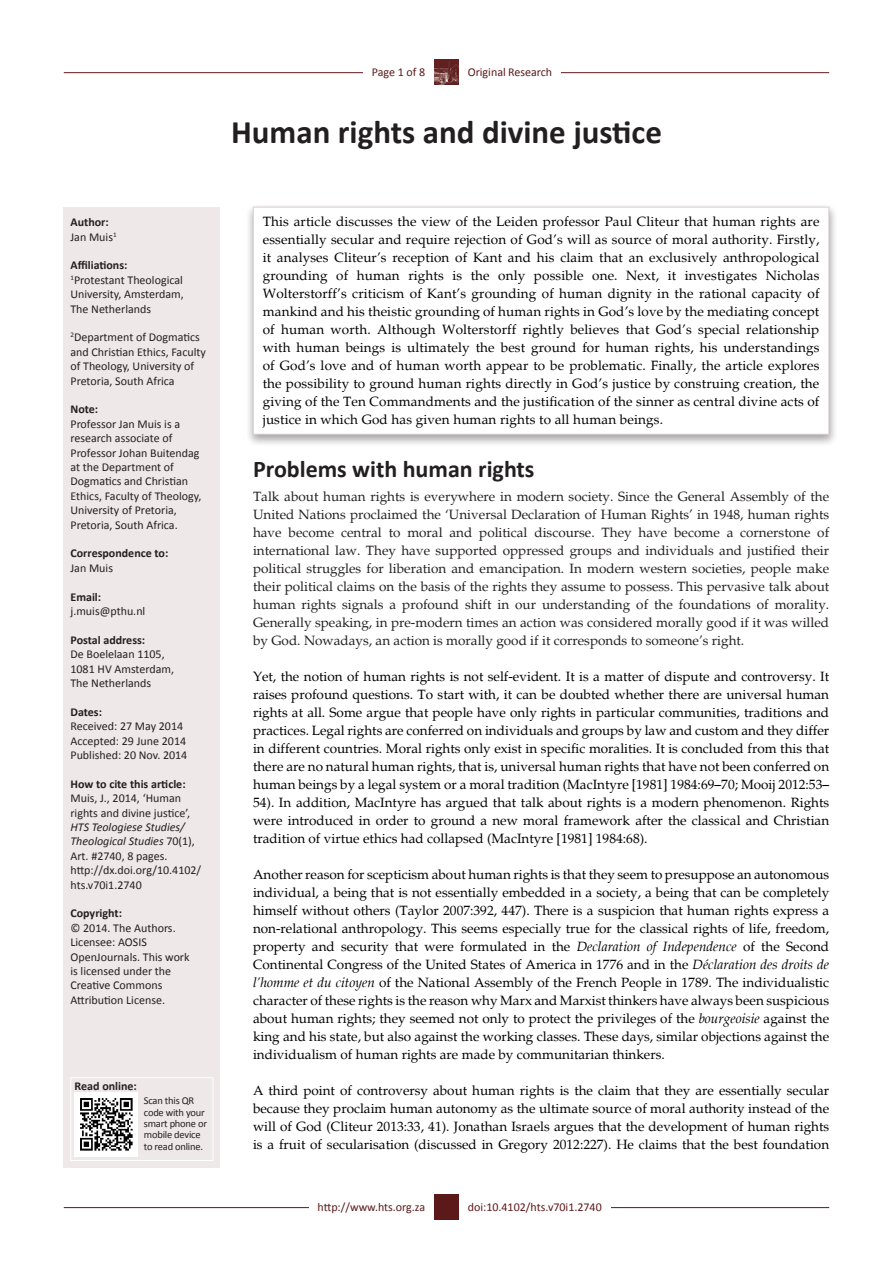
<style>
.page{position:relative;width:893px;height:1263px;background:#fff}
.page>*{position:absolute;margin:0;border:0;box-sizing:border-box;transform-origin:0 0}
.t1{font:700 33px "Calibri";color:#231f20}
.Pink_Heading{font:700 24px "Calibri";color:#231f20}
.body{font:13.5px/18px "Palatino";color:#000;text-align:justify}
.abstract{font:13.5px/18px "Palatino";letter-spacing:.01em;color:#000;text-align:justify}
.body_first_line{font:13.5px/18px "Palatino";color:#231f20;text-align:justify}
.t2{font:12px/14.4px "Calibri";color:#231f20}
.t3{font:700 12px "Calibri";color:#231f20}
.t4{font:12px "Calibri";color:#5c191a}
.t5{font:10.5px/11.4px "Calibri";letter-spacing:-.02em;color:#231f20}
.s1{font-style:italic}
</style>
<div class="page">
<hr style="left:64px;top:72px;width:765px;height:1px;background:#5c191a">
<img style="left:434px;top:59px;width:25px;height:26px">
<div style="left:459px;top:58px;width:102px;height:27px;background:#fff"></div>
<hr style="left:64px;top:1207px;width:765px;height:1px;background:#5c191a">
<div style="left:434px;top:1194px;width:25px;height:26px;background:#5c191a"></div>
<div style="left:309px;top:1192px;width:125px;height:28px;background:#fff"></div>
<div style="left:459px;top:1192px;width:152px;height:28px;background:#fff"></div>
<div style="left:64px;top:207px;width:156px;height:960px;background:#efe8e8"></div>
<div style="left:245px;top:202px;width:593px;height:245px;background:#231f20;opacity:.75"></div>
<div style="left:253px;top:207px;width:576px;height:228px;background:#fff"></div>
<div style="left:363px;top:59px;width:71px;height:26px;background:#fff"></div>
<div style="left:70px;top:1077px;width:143px;height:84px;border:1px solid #fff"></div>
<img style="left:75px;top:1093px;width:63px;height:63px">
<p class="t4" style="left:372px;top:65px;width:55px">Page 1 of 8</p>
<p class="t4" style="left:468px;top:65px;width:86px">Original Research</p>
<p class="t1" style="left:231px;top:111px;width:432px">Human rights and divine justice</p>
<p class="t3" style="left:70px;top:214px;width:40px">Author:</p>
<p class="t2" style="left:70px;top:229px;width:48px">Jan Muis<sup>1</sup></p>
<p class="t3" style="left:70px;top:258px;width:59px">Affiliations:</p>
<p class="t2" style="left:70px;top:273px;width:115px"><sup>1</sup>Protestant Theological<br>University, Amsterdam,</p>
<p class="t2" style="left:70px;top:301px;width:82px">The Netherlands</p>
<p class="t2" style="left:70px;top:330px;width:137px"><sup>2</sup>Department of Dogmatics and Christian Ethics, Faculty of Theology, University of<br>Pretoria, South Africa</p>
<p class="t3" style="left:70px;top:402px;width:29px">Note:</p>
<p class="t2" style="left:70px;top:417px;width:132px">Professor Jan Muis is a research associate of<br>Professor Johan Buitendag at the Department of<br>Dogmatics and Christian<br>Ethics, Faculty of Theology,<br>University of Pretoria,<br>Pretoria, South Africa.</p>
<p class="t3" style="left:70px;top:546px;width:99px">Correspondence to:</p>
<p class="t2" style="left:70px;top:561px;width:44px">Jan Muis</p>
<p class="t3" style="left:70px;top:589px;width:32px">Email:</p>
<p class="t2" style="left:70px;top:604px;width:76px">j.muis@pthu.nl</p>
<p class="t3" style="left:70px;top:632px;width:76px">Postal address:</p>
<p class="t2" style="left:70px;top:647px;width:105px">De Boelelaan 1105,<br>1081 HV Amsterdam,<br>The Netherlands</p>
<p class="t3" style="left:70px;top:704px;width:33px">Dates:</p>
<p class="t2" style="left:70px;top:719px;width:114px">Received: 27 May 2014</p>
<p class="t2" style="left:70px;top:733px;width:117px">Accepted: 29 June 2014</p>
<p class="t2" style="left:70px;top:748px;width:118px">Published: 20 Nov. 2014</p>
<p class="t3" style="left:70px;top:776px;width:117px">How to cite this article:</p>
<p class="t2" style="left:70px;top:791px;width:132px">Muis, J., 2014, ‘Human rights and divine justice’,<br><span class="s1">HTS Teologiese Studies/<br>Theological Studies</span> 70(1),<br>Art. #2740, 8 pages. http://dx.doi.org/10.4102/ hts.v70i1.2740</p>
<p class="t3" style="left:70px;top:906px;width:53px">Copyright:</p>
<p class="t2" style="left:70px;top:921px;width:107px">© 2014. The Authors.</p>
<p class="t2" style="left:70px;top:935px;width:121px">Licensee: AOSIS<br>OpenJournals. This work</p>
<p class="t2" style="left:70px;top:964px;width:102px">is licensed under the</p>
<p class="t2" style="left:70px;top:978px;width:93px">Creative Commons</p>
<p class="t2" style="left:70px;top:993px;width:96px">Attribution License.</p>
<p class="t3" style="left:75px;top:1078px;width:64px">Read online:</p>
<p class="t5" style="left:144px;top:1095px;width:65px">Scan this QR code with your smart phone or mobile device to read online.</p>
<p class="abstract" style="left:263px;top:213px;width:558px">This article discusses the view of the Leiden professor Paul Cliteur that human rights are essentially secular and require rejection of God’s will as source of moral authority. Firstly, it analyses Cliteur’s reception of Kant and his claim that an exclusively anthropological grounding of human rights is the only possible one. Next, it investigates Nicholas Wolterstorff’s criticism of Kant’s grounding of human dignity in the rational capacity of mankind and his theistic grounding of human rights in God’s love by the mediating concept of human worth. Although Wolterstorff rightly believes that God’s special relationship with human beings is ultimately the best ground for human rights, his understandings of God’s love and of human worth appear to be problematic. Finally, the article explores the possibility to ground human rights directly in God’s justice by construing creation, the giving of the Ten Commandments and the justification of the sinner as central divine acts of justice in which God has given human rights to all human beings.</p>
<p class="Pink_Heading" style="left:253px;top:454px;width:283px">Problems with human rights</p>
<p class="body_first_line" style="left:253px;top:488px;width:578px">Talk about human rights is everywhere in modern society. Since the General Assembly of the United Nations proclaimed the ‘Universal Declaration of Human Rights’ in 1948, human rights have become central to moral and political discourse. They have become a cornerstone of international law. They have supported oppressed groups and individuals and justified their political struggles for liberation and emancipation. In modern western societies, people make their political claims on the basis of the rights they assume to possess. This pervasive talk about human rights signals a profound shift in our understanding of the foundations of morality.<br>Generally speaking, in pre-modern times an action was considered morally good if it was willed by God. Nowadays, an action is morally good if it corresponds to someone’s right.</p>
<p class="body" style="left:253px;top:668px;width:578px">Yet, the notion of human rights is not self-evident. It is a matter of dispute and controversy. It raises profound questions. To start with, it can be doubted whether there are universal human rights at all. Some argue that people have only rights in particular communities, traditions and practices. Legal rights are conferred on individuals and groups by law and custom and they differ in different countries. Moral rights only exist in specific moralities. It is concluded from this that there are no natural human rights, that is, universal human rights that have not been conferred on human beings by a legal system or a moral tradition (MacIntyre [1981] 1984:69–70; Mooij 2012:53– 54). In addition, MacIntyre has argued that talk about rights is a modern phenomenon. Rights were introduced in order to ground a new moral framework after the classical and Christian tradition of virtue ethics had collapsed (MacIntyre [1981] 1984:68).</p>
<p class="body" style="left:253px;top:866px;width:578px">Another reason for scepticism about human rights is that they seem to presuppose an autonomous individual, a being that is not essentially embedded in a society, a being that can be completely himself without others (Taylor 2007:392, 447). There is a suspicion that human rights express a non-relational anthropology. This seems especially true for the classical rights of life, freedom, property and security that were formulated in the <span class="s1">Declaration of Independence</span> of the Second Continental Congress of the United States of America in 1776 and in the <span class="s1">Déclaration des droits de l’homme et du citoyen</span> of the National Assembly of the French People in 1789. The individualistic character of these rights is the reason why Marx and Marxist thinkers have always been suspicious about human rights; they seemed not only to protect the privileges of the <span class="s1">bourgeoisie</span> against the king and his state, but also against the working classes. These days, similar objections against the individualism of human rights are made by communitarian thinkers.</p>
<p class="body" style="left:253px;top:1082px;width:578px">A third point of controversy about human rights is the claim that they are essentially secular because they proclaim human autonomy as the ultimate source of moral authority instead of the will of God (Cliteur 2013:33, 41). Jonathan Israels argues that the development of human rights is a fruit of secularisation (discussed in Gregory 2012:227). He claims that the best foundation</p>
<p class="t4" style="left:318px;top:1199px;width:109px">http://www.hts.org.za</p>
<p class="t4" style="left:468px;top:1199px;width:136px">doi:10.4102/hts.v70i1.2740</p>
</div>
